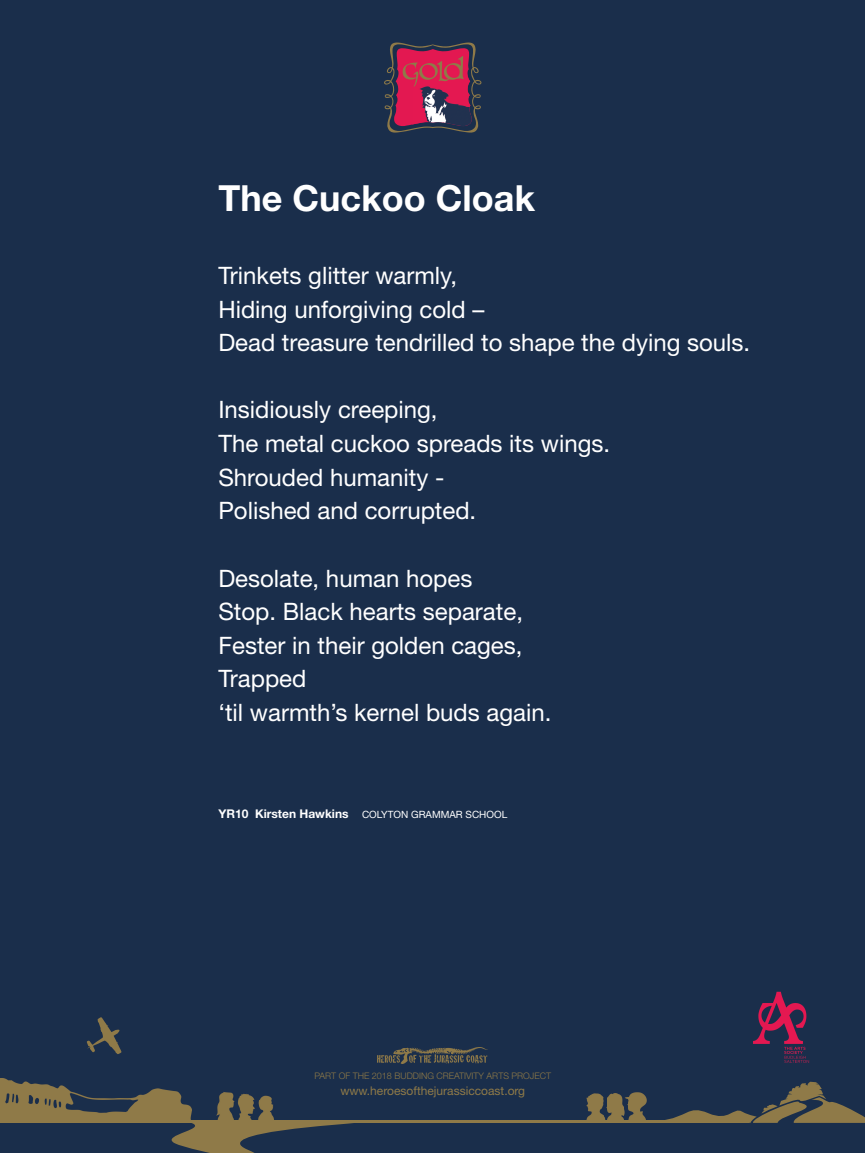
<style>
.page{position:relative;width:865px;height:1153px;background:#fff}
.page>*{position:absolute;margin:0;border:0;box-sizing:border-box;transform-origin:0 0}
.t1{font:700 36px "Helvetica Neue";color:#fff}
.t2{font:24px/33.6px "Helvetica Neue";color:#fff}
.t3{font:12px "Helvetica Neue";color:#8f7a48}
.t4{font:10px "Helvetica Neue";color:#fff}
.t5{font:300 9px "Helvetica Neue";color:#8f7a48}
.s1{font-weight:700;font-size:12px}
</style>
<div class="page">
<div style="left:0;top:0;width:865px;height:1152px;background:#1a2e4b"></div>
<img style="left:216px;top:1092px;width:19px;height:28px">
<img style="left:258px;top:1095px;width:16px;height:25px">
<img style="left:238px;top:1093px;width:17px;height:27px">
<svg style="left:665px;top:1081px;width:200px;height:41px"></svg>
<svg style="left:157px;top:1122px;width:208px;height:30px"></svg>
<img style="left:586px;top:1092px;width:61px;height:28px">
<svg style="left:586px;top:1092px;width:21px;height:1px"></svg>
<img style="left:625px;top:1092px;width:2px;height:28px">
<hr style="left:0;top:1120px;width:748px;height:2px;background:#8f7a48">
<img style="left:378px;top:1047px;width:109px;height:16px">
<svg style="left:384px;top:42px;width:97px;height:91px"></svg>
<img style="left:0;top:1078px;width:192px;height:42px">
<img style="left:87px;top:1017px;width:35px;height:37px">
<img style="left:753px;top:991px;width:57px;height:72px">
<h1 class="t1" style="left:218px;top:165px;width:318px">The Cuckoo Cloak</h1>
<p class="t2" style="left:218px;top:257px;width:533px">Trinkets glitter warmly,<br>Hiding unforgiving cold –<br>Dead treasure tendrilled to shape the dying souls.</p>
<p class="t2" style="left:218px;top:391px;width:393px">Insidiously creeping,<br>The metal cuckoo spreads its wings.<br>Shrouded humanity -<br>Polished and corrupted.</p>
<p class="t2" style="left:218px;top:559px;width:334px">Desolate, human hopes<br>Stop. Black hearts separate,<br>Fester in their golden cages,<br>Trapped<br>‘til warmth’s kernel buds again.</p>
<p class="t4" style="left:218px;top:805px;width:290px"><span class="s1">YR10 Kirsten Hawkins</span> COLYTON GRAMMAR SCHOOL</p>
<p class="t5" style="left:314px;top:1068px;width:238px">PART OF THE 2018 BUDDING CREATIVITY ARTS PROJECT</p>
<p class="t3" style="left:340px;top:1080px;width:186px">www.heroesofthejurassiccoast.org</p>
</div>
